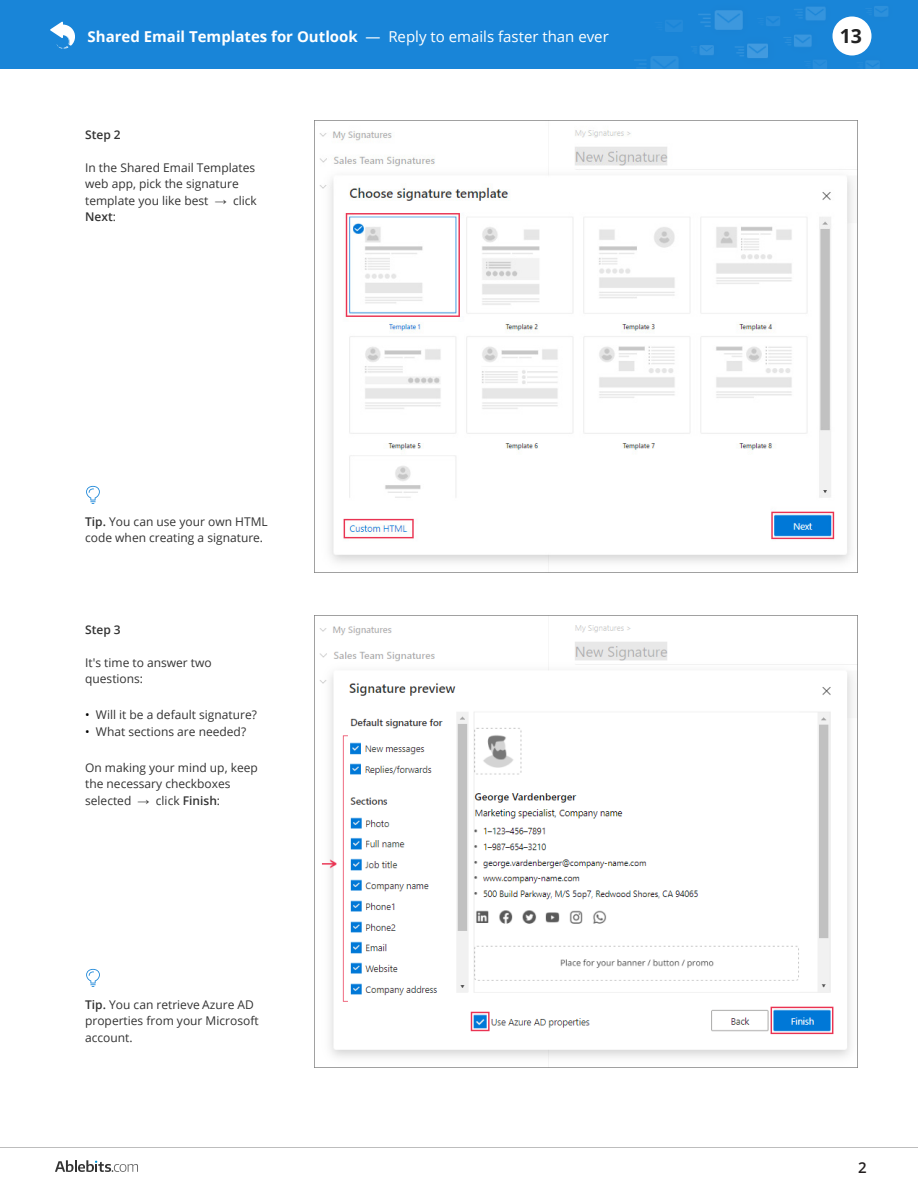
<style>
.page{position:relative;width:918px;height:1188px;background:#fff}
.page>*{position:absolute;margin:0;border:0;box-sizing:border-box;transform-origin:0 0}
.t1{font:700 19.5px "Open Sans";color:#222}
.t2{font:700 15px "Open Sans";color:#fff}
.t3{font:600 15px "Open Sans";color:#231f20}
.t4{font:12px/16.5px "Open Sans";color:#333}
.t5{font:600 12px "Open Sans";color:#333}
.s1{font-weight:400}
.s2{font-family:"Arial"}
.s3{font-weight:600}
.s4{color:#000}
</style>
<div class="page">
<div style="left:0;top:0;width:918px;height:69px;background:#1985d8"></div>
<svg style="left:50px;top:22px;width:25px;height:27px"></svg>
<img style="left:634px;top:6px;width:254px;height:63px">
<div style="left:832px;top:16px;width:40px;height:40px;background:#fff;border-radius:50%"></div>
<svg style="left:55px;top:1160px;width:83px;height:12px"></svg>
<hr style="left:0;top:1147px;width:918px;height:1px;background:#bdbdbd">
<svg style="left:86px;top:486px;width:14px;height:18px"></svg>
<svg style="left:86px;top:969px;width:14px;height:18px"></svg>
<img style="left:315px;top:129px;width:542px;height:444px">
<img style="left:315px;top:625px;width:542px;height:443px">
<p class="t2" style="left:88px;top:26px;width:523px">Shared Email Templates for Outlook <span class="s1">— Reply to emails faster than ever</span></p>
<p class="t5" style="left:85px;top:126px;width:37px">Step 2</p>
<p class="t4" style="left:85px;top:159px;width:173px">In the Shared Email Templates web app, pick the signature template you like best <span class="s2">→</span> click<br><span class="s3">Next</span>:</p>
<p class="t4" style="left:85px;top:513px;width:184px"><span class="s3">Tip.</span> You can use your own HTML code when creating a signature.</p>
<p class="t5" style="left:85px;top:621px;width:37px">Step 3</p>
<p class="t4" style="left:85px;top:654px;width:128px">It's time to answer two questions:</p>
<p class="t4" style="left:85px;top:706px;width:173px"><span class="s4">•</span> Will it be a default signature?</p>
<p class="t4" style="left:85px;top:723px;width:163px"><span class="s4">•</span> What sections are needed?</p>
<p class="t4" style="left:85px;top:759px;width:174px">On making your mind up, keep the necessary checkboxes selected <span class="s2">→</span> click <span class="s3">Finish</span>:</p>
<p class="t4" style="left:85px;top:996px;width:175px"><span class="s3">Tip.</span> You can retrieve Azure AD properties from your Microsoft account.</p>
<h1 class="t1" style="left:840px;top:22px;width:24px">13</h1>
<p class="t3" style="left:858px;top:1158px;width:10px">2</p>
</div>
